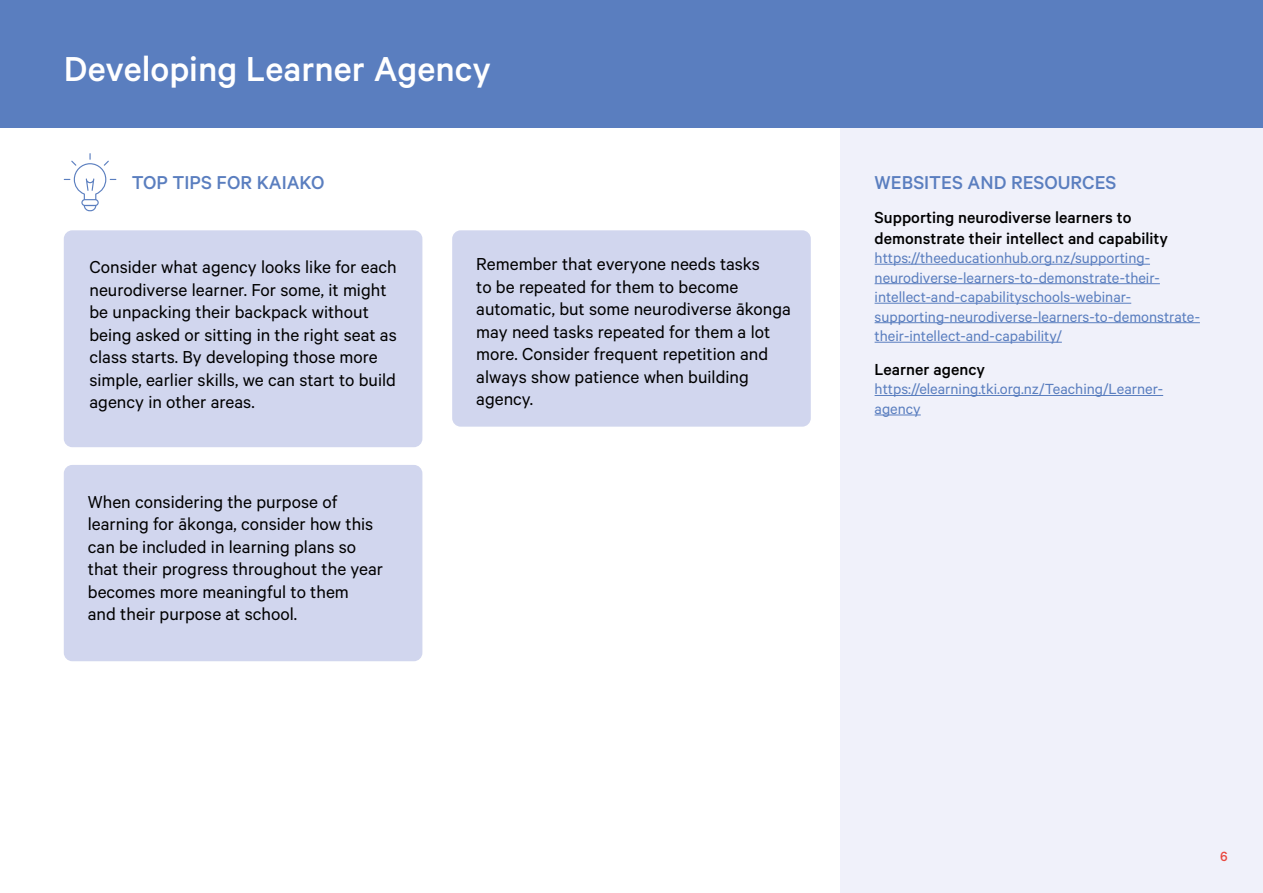
<style>
.page{position:relative;width:1263px;height:893px;background:#fff}
.page>*{position:absolute;margin:0;border:0;box-sizing:border-box;transform-origin:0 0}
.Heading{font:500 39px "Calibre";color:#fff}
.Subhead{font:500 21px "Calibre";color:#5a7ebf}
.Body_Large{font:19.5px/22.5px "Calibre";color:#000}
.Subsubhead{font:500 18px/21px "Calibre";color:#000}
.Hyperlink{font:16.5px/19.5px "Calibre";color:#5a7ebf}
.t1{font:500 15px "Calibre";color:#e9483f}
</style>
<div class="page">
<div style="left:840px;top:0;width:423px;height:893px;background:#f0f1fa"></div>
<div style="left:64px;top:230px;width:358px;height:217px;background:#d1d6ee;border-radius:9px"></div>
<div style="left:64px;top:465px;width:358px;height:196px;background:#d1d6ee;border-radius:9px"></div>
<div style="left:452px;top:230px;width:359px;height:197px;background:#d1d6ee;border-radius:9px"></div>
<hr style="left:874px;top:264px;width:276px;height:1px;background:#5a7ebf">
<hr style="left:874px;top:283px;width:286px;height:1px;background:#5a7ebf">
<hr style="left:874px;top:303px;width:257px;height:1px;background:#5a7ebf">
<hr style="left:874px;top:322px;width:326px;height:1px;background:#5a7ebf">
<hr style="left:874px;top:342px;width:188px;height:1px;background:#5a7ebf">
<hr style="left:874px;top:395px;width:289px;height:1px;background:#5a7ebf">
<hr style="left:874px;top:415px;width:47px;height:1px;background:#5a7ebf">
<div style="left:0;top:0;width:1263px;height:128px;background:#5a7ebf"></div>
<svg style="left:64px;top:153px;width:52px;height:58px"></svg>
<p class="Heading" style="left:64px;top:46px;width:429px">Developing Learner Agency</p>
<p class="Subhead" style="left:132px;top:170px;width:194px">TOP TIPS FOR KAIAKO</p>
<p class="Body_Large" style="left:89px;top:255px;width:309px">Consider what agency looks like for each neurodiverse learner. For some, it might be unpacking their backpack without being asked or sitting in the right seat as class starts. By developing those more simple, earlier skills, we can start to build agency in other areas.</p>
<p class="Body_Large" style="left:88px;top:490px;width:297px">When considering the purpose of learning for ākonga, consider how this can be included in learning plans so that their progress throughout the year becomes more meaningful to them<br>and their purpose at school.</p>
<p class="Body_Large" style="left:476px;top:252px;width:316px">Remember that everyone needs tasks<br>to be repeated for them to become automatic, but some neurodiverse ākonga may need tasks repeated for them a lot more. Consider frequent repetition and always show patience when building agency.</p>
<p class="Subhead" style="left:874px;top:170px;width:243px">WEBSITES AND RESOURCES</p>
<p class="Subsubhead" style="left:874px;top:206px;width:295px">Supporting neurodiverse learners to demonstrate their intellect and capability</p>
<p class="Hyperlink" style="left:874px;top:248px;width:327px">https://theeducationhub.org.nz/supporting&shy;neurodiverse-learners-to-demonstrate-their&shy;intellect-and-capabilityschools-webinar&shy;supporting-neurodiverse-learners-to-demonstrate&shy;their-intellect-and-capability/</p>
<p class="Subsubhead" style="left:874px;top:358px;width:112px">Learner agency</p>
<p class="Hyperlink" style="left:874px;top:379px;width:290px">https://elearning.tki.org.nz/Teaching/Learner&shy;agency</p>
<p class="t1" style="left:1220px;top:848px;width:9px">6</p>
</div>
